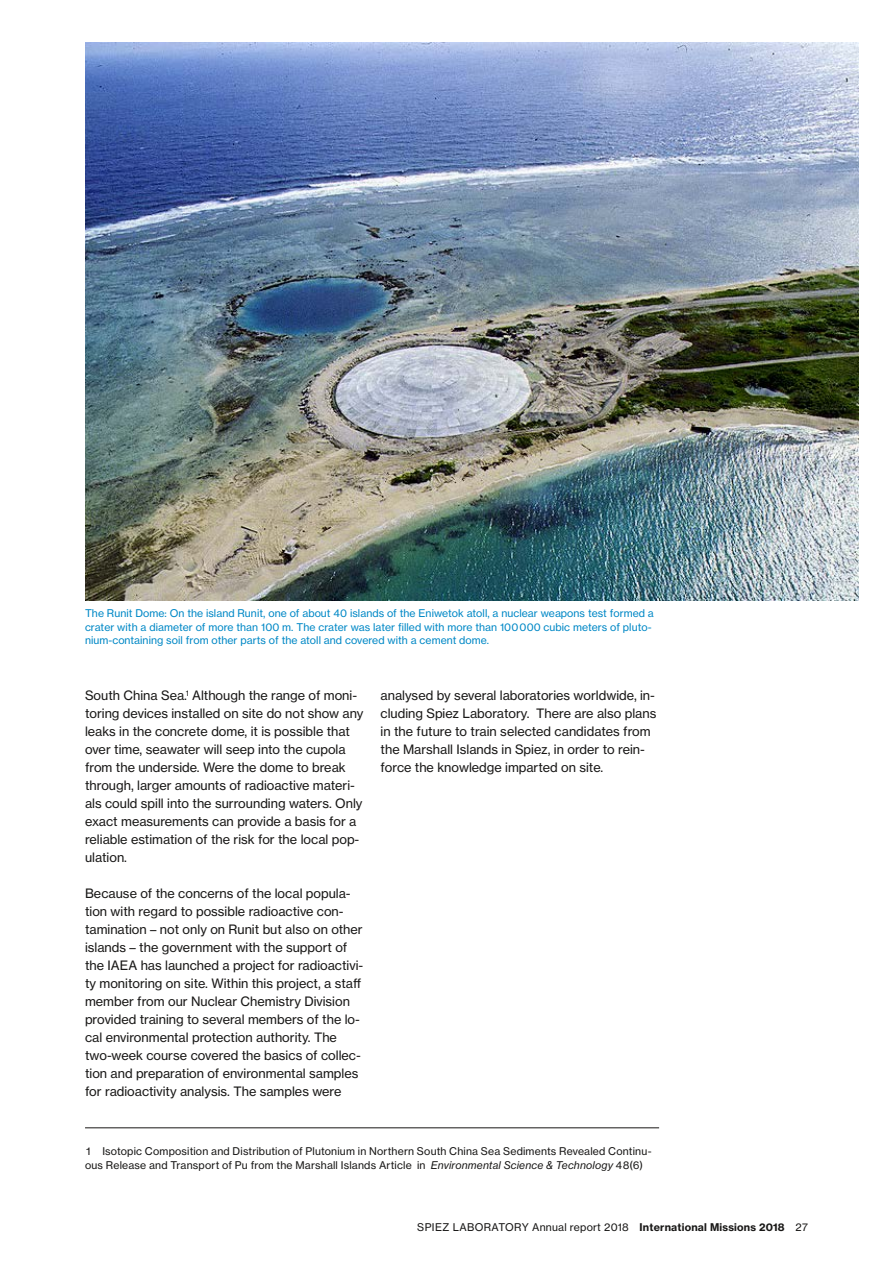
<style>
.page{position:relative;width:893px;height:1263px;background:#fff}
.page>*{position:absolute;margin:0;border:0;box-sizing:border-box;transform-origin:0 0}
.Grundtext{font:12.75px/18px "N Haas Grotesk TX Std 55 Rg";color:#181716}
.Bildlegende{font:10.5px/13.5px "N Haas Grotesk TX Std 55 Rg";letter-spacing:.005em;color:#0088c6}
.Fussnote{font:10.5px/14px "N Haas Grotesk TX Std 55 Rg";letter-spacing:.02em;color:#181716}
.s1{font-family:"N Haas Grotesk TX Std 56 It"}
.s2{font-family:"N Haas Grotesk TX Std 75 Bd"}
</style>
<div class="page">
<hr style="left:85px;top:1127px;width:574px;height:1px;background:#181716">
<img style="left:85px;top:42px;width:774px;height:559px">
<p class="Bildlegende" style="left:85px;top:607px;width:570px">The Runit Dome: On the island Runit, one of about 40 islands of the Eniwetok atoll, a nuclear weapons test formed a crater with a diameter of more than 100 m. The crater was later filled with more than 100 000 cubic meters of pluto&shy;nium-containing soil from other parts of the atoll and covered with a cement dome.</p>
<p class="Grundtext" style="left:85px;top:686px;width:280px">South China Sea.<sup>1</sup> Although the range of moni&shy;toring devices installed on site do not show any leaks in the concrete dome, it is possible that over time, seawater will seep into the cupola from the underside. Were the dome to break through, larger amounts of radioactive materi&shy;als could spill into the surrounding waters. Only exact measurements can provide a basis for a reliable estimation of the risk for the local pop&shy;ulation.</p>
<p class="Grundtext" style="left:85px;top:884px;width:280px">Because of the concerns of the local popula&shy;tion with regard to possible radioactive con&shy;tamination – not only on Runit but also on other islands – the government with the support of the IAEA has launched a project for radioactivi&shy;ty monitoring on site. Within this project, a staff member from our Nuclear Chemistry Division provided training to several members of the lo&shy;cal environmental protection authority. The two-week course covered the basics of collec&shy;tion and preparation of environmental samples for radioactivity analysis. The samples were</p>
<p class="Grundtext" style="left:381px;top:686px;width:277px">analysed by several laboratories worldwide, in&shy;cluding Spiez Laboratory. There are also plans in the future to train selected candidates from the Marshall Islands in Spiez, in order to rein&shy;force the knowledge imparted on site.</p>
<p class="Fussnote" style="left:85px;top:1144px;width:568px">1 Isotopic Composition and Distribution of Plutonium in Northern South China Sea Sediments Revealed Continu&shy;ous Release and Transport of Pu from the Marshall Islands Article in <span class="s1">Environmental Science &amp; Technology</span> 48(6)</p>
<p class="Fussnote" style="left:417px;top:1220px;width:392px">SPIEZ LABORATORY Annual report 2018 <span class="s2">International Missions 2018</span> 27</p>
</div>
